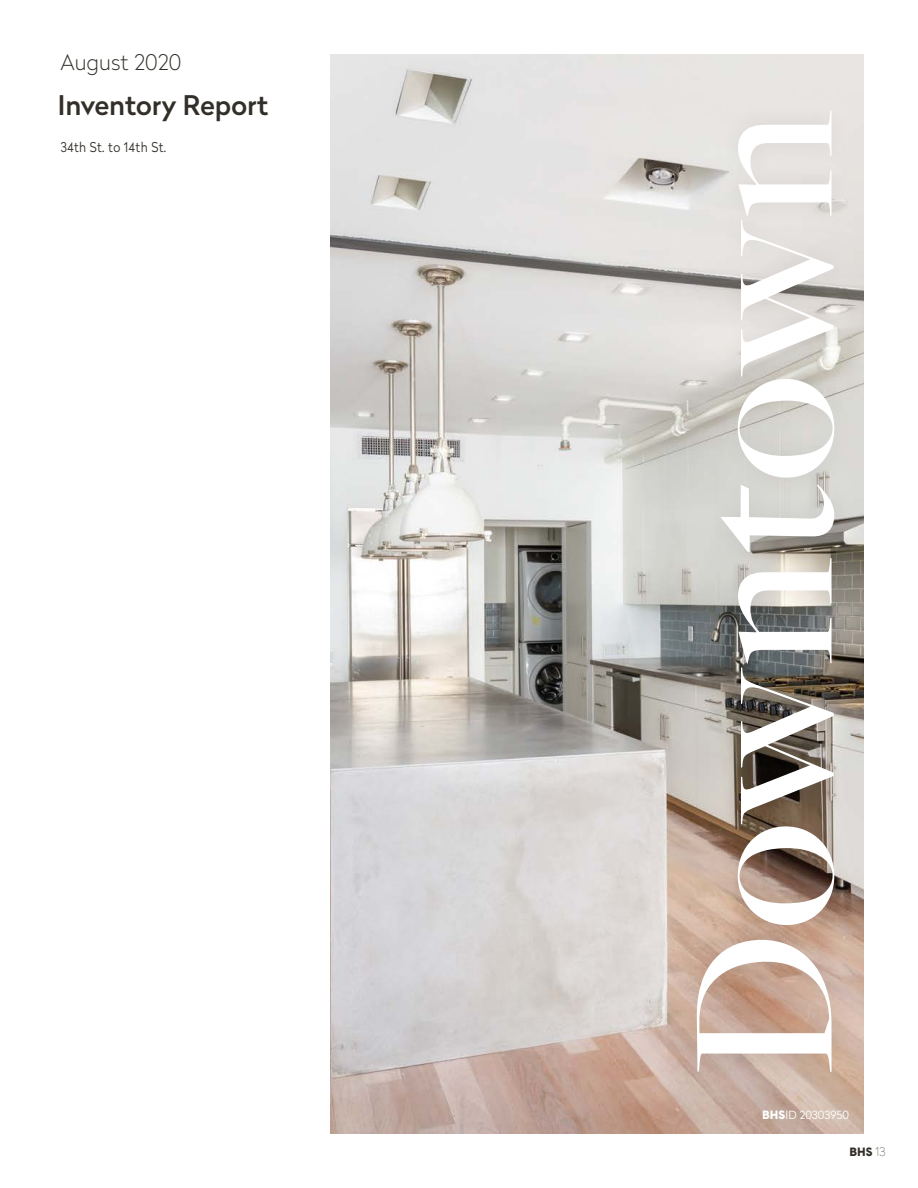
<style>
.page{position:relative;width:918px;height:1188px;background:#fff}
.page>*{position:absolute;margin:0;border:0;box-sizing:border-box;transform-origin:0 0}
.t1{font:500 214.5px "Freight Big Pro";color:#fff}
.t2{font:500 27px "Radikal";color:#322f2a}
.t3{font:100 21.45px "Radikal";color:#322f2a}
.Headline_B_All_Caps{font:300 13.5px "Radikal";letter-spacing:.03em;color:#322f2a;scale:.9 1}
.t4{font:900 12px "Cadiz";color:#322f2a}
.t5{font:300 11.25px "Radikal";color:#fff}
.s1{font-family:"Cadiz";font-weight:900;font-size:12px}
.s2{font-family:"Radikal";font-weight:100}
</style>
<div class="page">
<img style="left:331px;top:54px;width:533px;height:1080px">
<div style="left:674px;top:92px;width:182px;height:998px;background:#231f20;opacity:.08"></div>
<p class="t3" style="left:60px;top:48px;width:122px">August 2020</p>
<p class="t2" style="left:58px;top:86px;width:212px">Inventory Report</p>
<p class="Headline_B_All_Caps" style="left:60px;top:138px;width:119px">34th St. to 14th St.</p>
<p class="t1" style="left:622px;top:1077px;width:968px;rotate:-90deg">Downtown</p>
<p class="t5" style="left:762px;top:1107px;width:88px"><span class="s1">BHS</span>ID 20303950</p>
<p class="t4" style="left:849px;top:1144px;width:38px">BHS <span class="s2">13</span></p>
</div>
